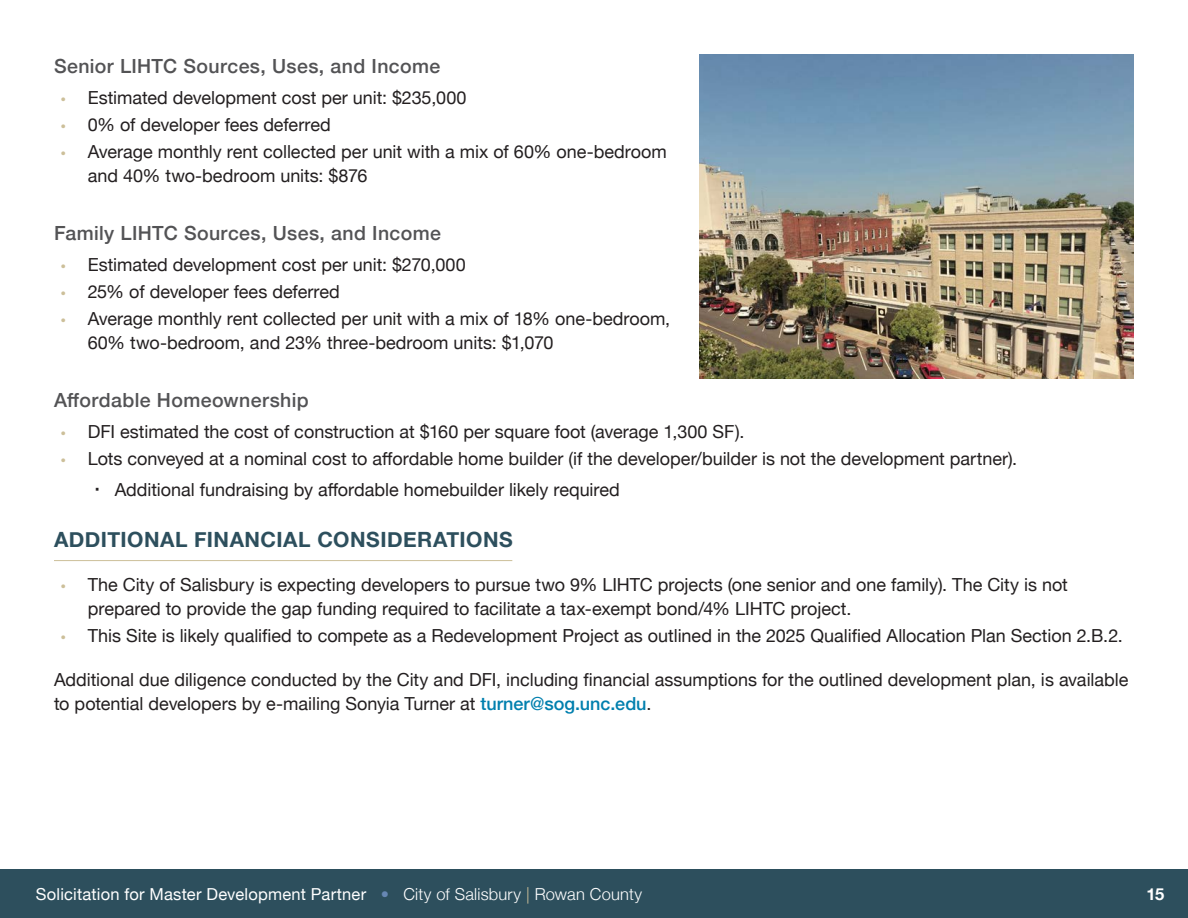
<style>
.page{position:relative;width:1188px;height:918px;background:#fff}
.page>*{position:absolute;margin:0;border:0;box-sizing:border-box;transform-origin:0 0}
.Header_2{font:700 21px "Helvetica Neue";letter-spacing:.02em;color:#2d4f5d}
.header_3{font:500 19.5px "Helvetica Neue";letter-spacing:.02em;color:#535355}
.body{font:18px/24px "Helvetica Neue";color:#231f20}
.t1{font:16.5px "Helvetica Neue";letter-spacing:.01em;color:#fff}
.t2{font:700 16.5px "Helvetica Neue";color:#fff}
.s1{font-family:"Myriad Pro";color:#ccbf99}
.s2{font-weight:500;color:#007fae}
.s3{font-weight:300;color:#6787b3}
.s4{font-weight:300}
.s5{font-weight:300;color:#ccbf99}
</style>
<div class="page">
<div style="left:0;top:869px;width:1188px;height:49px;background:#2d4f5d"></div>
<hr style="left:54px;top:560px;width:458px;height:1px;background:#ccbf99">
<img style="left:700px;top:54px;width:434px;height:324px">
<p class="header_3" style="left:54px;top:50px;width:388px">Senior LIHTC Sources, Uses, and Income</p>
<p class="body" style="left:61px;top:86px;width:407px"><span class="s1">•</span> Estimated development cost per unit: $235,000</p>
<p class="body" style="left:61px;top:114px;width:272px"><span class="s1">•</span> 0% of developer fees deferred</p>
<p class="body" style="left:88px;top:141px;width:581px;text-indent:-27px"><span class="s1">•</span> Average monthly rent collected per unit with a mix of 60% one-bedroom and 40% two-bedroom units: $876</p>
<p class="header_3" style="left:54px;top:217px;width:388px">Family LIHTC Sources, Uses, and Income</p>
<p class="body" style="left:61px;top:253px;width:407px"><span class="s1">•</span> Estimated development cost per unit: $270,000</p>
<p class="body" style="left:61px;top:281px;width:281px"><span class="s1">•</span> 25% of developer fees deferred</p>
<p class="body" style="left:88px;top:308px;width:584px;text-indent:-27px"><span class="s1">•</span> Average monthly rent collected per unit with a mix of 18% one-bedroom,<br>60% two-bedroom, and 23% three-bedroom units: $1,070</p>
<p class="header_3" style="left:54px;top:384px;width:256px">Affordable Homeownership</p>
<p class="body" style="left:61px;top:420px;width:685px"><span class="s1">•</span> DFI estimated the cost of construction at $160 per square foot (average 1,300 SF).</p>
<p class="body" style="left:61px;top:448px;width:958px"><span class="s1">•</span> Lots conveyed at a nominal cost to affordable home builder (if the developer/builder is not the development partner).</p>
<p class="body" style="left:115px;top:478px;width:507px">Additional fundraising by affordable homebuilder likely required</p>
<p class="Header_2" style="left:54px;top:523px;width:460px">ADDITIONAL FINANCIAL CONSIDERATIONS</p>
<p class="body" style="left:88px;top:574px;width:982px;text-indent:-27px"><span class="s1">•</span> The City of Salisbury is expecting developers to pursue two 9% LIHTC projects (one senior and one family). The City is not prepared to provide the gap funding required to facilitate a tax-exempt bond/4% LIHTC project.</p>
<p class="body" style="left:61px;top:625px;width:1064px"><span class="s1">•</span> This Site is likely qualified to compete as a Redevelopment Project as outlined in the 2025 Qualified Allocation Plan Section 2.B.2.</p>
<p class="body" style="left:54px;top:669px;width:1076px">Additional due diligence conducted by the City and DFI, including financial assumptions for the outlined development plan, is available to potential developers by e-mailing Sonyia Turner at <span class="s2">turner@sog.unc.edu</span>.</p>
<p class="t1" style="left:36px;top:882px;width:608px">Solicitation for Master Development Partner <span class="s3">•</span> <span class="s4">City of Salisbury</span> <span class="s5">|</span> <span class="s4">Rowan County</span></p>
<p class="t2" style="left:1146px;top:881px;width:20px">15</p>
</div>
